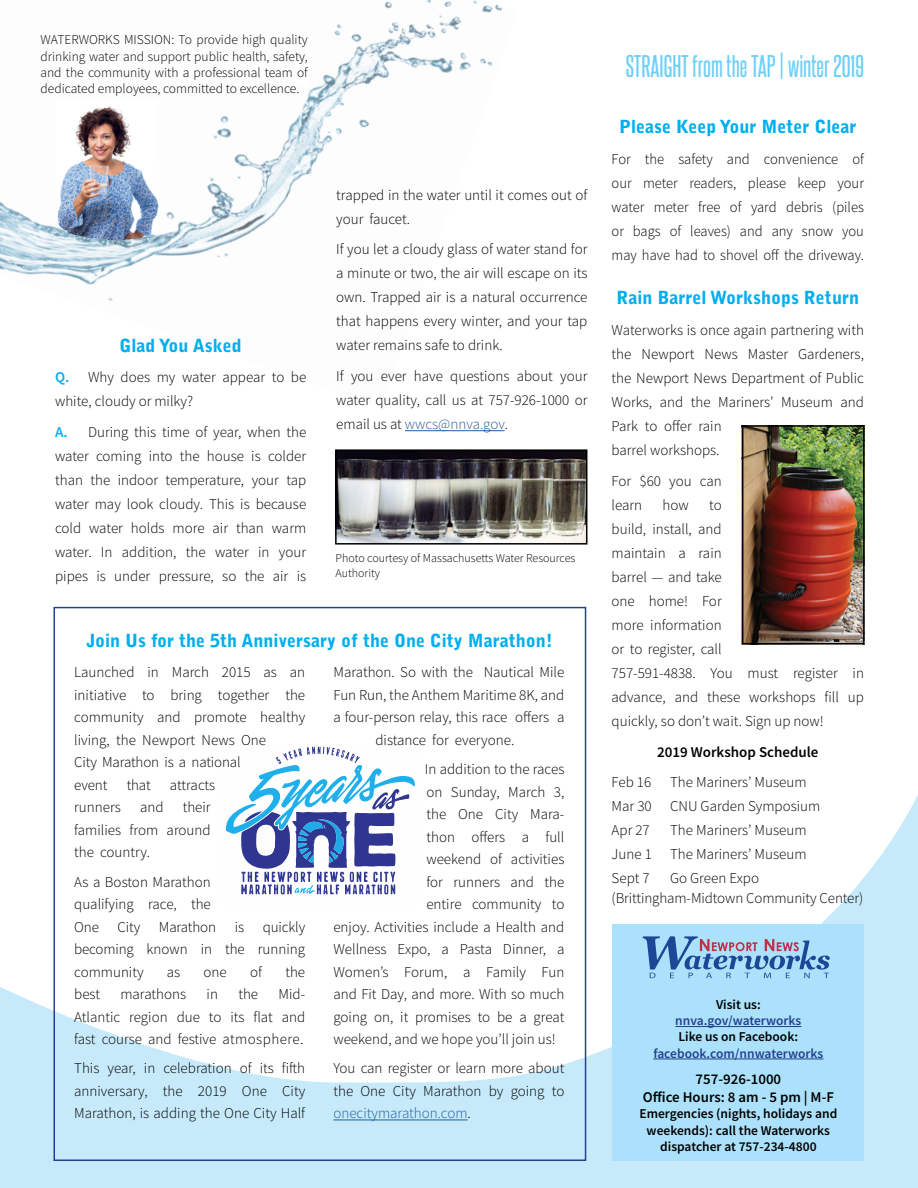
<style>
.page{position:relative;width:918px;height:1188px;background:#fff}
.page>*{position:absolute;margin:0;border:0;box-sizing:border-box;transform-origin:0 0}
.t1{font:27px "Steelfish Rg";color:#6dcff6}
.t2{font:900 18px "Bell Gothic Std";color:#00aeef}
.t3{font:300 15px/24px "Source Sans Pro";color:#000}
.t4{font:600 15px "Source Sans Pro";color:#000}
.t5{font:600 14.85px/17.9px "Source Sans Pro";color:#000;text-align:center}
.t6{font:300 13.5px/16.2px "Source Sans Pro";color:#000;text-align:justify}
.t7{font:600 13.5px/16.2px "Source Sans Pro";color:#000;text-align:center}
.t8{font:600 13.5px "Source Sans Pro";color:#25408f}
.t9{font:300 12px/14.4px "Source Sans Pro";color:#000}
.s1{font-weight:600;color:#00aeef}
.s2{color:#215e9e}
</style>
<div class="page">
<svg style="left:0;top:794px;width:918px;height:394px"></svg>
<div style="left:613px;top:924px;width:251px;height:237px;background:#abe1fa"></div>
<svg style="left:643px;top:936px;width:187px;height:42px"></svg>
<hr style="left:675px;top:1026px;width:126px;height:1px;background:#25408f">
<hr style="left:653px;top:1059px;width:170px;height:1px;background:#25408f">
<img style="left:0;top:0;width:503px;height:301px">
<div style="left:292px;top:69px;width:16px;height:16px;background:#fff"></div>
<img style="left:56px;top:99px;width:103px;height:142px">
<svg style="left:223px;top:746px;width:194px;height:160px"></svg>
<img style="left:338px;top:452px;width:246px;height:90px">
<div style="left:335px;top:449px;width:252px;height:96px;border:2px solid #000"></div>
<div style="left:54px;top:607px;width:532px;height:554px;border:2px solid #25408f"></div>
<hr style="left:333px;top:1120px;width:135px;height:1px;background:#215e9e">
<hr style="left:405px;top:430px;width:100px;height:1px;background:#215e9e">
<img style="left:745px;top:428px;width:117px;height:213px">
<div style="left:742px;top:425px;width:123px;height:219px;border:2px solid #000"></div>
<p class="t6" style="left:40px;top:32px;width:269px">WATERWORKS MISSION: To provide high quality drinking water and support public health, safety, and the community with a professional team of dedicated employees, committed to excellence.</p>
<p class="t2" style="left:120px;top:335px;width:124px">Glad You Asked</p>
<p class="t3" style="left:55px;top:365px;width:253px"><span class="s1">Q.</span> Why does my water appear to be white, cloudy or milky?</p>
<p class="t3" style="left:55px;top:420px;width:253px;text-align:justify"><span class="s1">A.</span> During this time of year, when the water coming into the house is colder than the indoor temperature, your tap water may look cloudy. This is because cold water holds more air than warm water. In addition, the water in your pipes is under pressure, so the air is</p>
<p class="t3" style="left:336px;top:183px;width:253px">trapped in the water until it comes out of your faucet.</p>
<p class="t3" style="left:336px;top:238px;width:253px;text-align:justify">If you let a cloudy glass of water stand for a minute or two, the air will escape on its own. Trapped air is a natural occurrence that happens every winter, and your tap water remains safe to drink.</p>
<p class="t3" style="left:336px;top:364px;width:253px;text-align:justify">If you ever have questions about your water quality, call us at 757-926-1000 or email us at <span class="s2">wwcs@nnva.gov</span>.</p>
<p class="t9" style="left:336px;top:551px;width:241px">Photo courtesy of Massachusetts Water Resources<br>Authority</p>
<p class="t2" style="left:87px;top:630px;width:468px">Join Us for the 5th Anniversary of the One City Marathon!</p>
<p class="t3" style="left:74px;top:661px;width:233px;line-height:22.5px">Launched in March 2015 as an initiative to bring together the community and promote healthy living, the Newport News One<br>City Marathon is a national<br>event</p>
<p class="t3" style="left:333px;top:661px;width:233px;line-height:22.5px;text-align:center">Marathon. So with the Nautical Mile Fun Run, the Anthem Maritime 8K, and a four-person relay, this race offers a distance for everyone.</p>
<p class="t3" style="left:425px;top:757px;width:141px">In addition to the races</p>
<p class="t3" style="left:426px;top:780px;width:139px">on Sunday, March 3,</p>
<p class="t3" style="left:426px;top:802px;width:139px">the One City Mara-</p>
<p class="t3" style="left:426px;top:825px;width:139px">thon offers a full</p>
<p class="t3" style="left:426px;top:847px;width:140px">weekend of activities</p>
<p class="t3" style="left:426px;top:870px;width:140px">for runners and the</p>
<p class="t3" style="left:426px;top:892px;width:139px">entire community to</p>
<p class="t3" style="left:333px;top:915px;width:232px">enjoy. Activities include a Health and</p>
<p class="t3" style="left:333px;top:937px;width:233px">Wellness Expo, a Pasta Dinner, a</p>
<p class="t3" style="left:333px;top:960px;width:233px">Women’s Forum, a Family Fun</p>
<p class="t3" style="left:333px;top:982px;width:233px">and Fit Day, and more. With so much</p>
<p class="t3" style="left:333px;top:1005px;width:232px">going on, it promises to be a great</p>
<p class="t3" style="left:333px;top:1027px;width:224px">weekend, and we hope you’ll join us!</p>
<p class="t3" style="left:333px;top:1057px;width:233px;line-height:22.5px;text-align:justify">You can register or learn more about the One City Marathon by going to <span class="s2">onecitymarathon.com</span>.</p>
<p class="t3" style="left:127px;top:773px;width:26px">that</p>
<p class="t3" style="left:170px;top:773px;width:47px">attracts</p>
<p class="t3" style="left:74px;top:796px;width:138px;line-height:22.5px;text-align:justify;text-indent:108px">their families from around the country.</p>
<p class="t3" style="left:74px;top:870px;width:232px;line-height:22.5px">As a Boston Marathon<br>qualifying race, the<br>One City Marathon is quickly becoming known in the running community</p>
<p class="t3" style="left:74px;top:795px;width:48px">runners</p>
<p class="t3" style="left:140px;top:795px;width:25px">and</p>
<p class="t3" style="left:167px;top:960px;width:15px">as</p>
<p class="t3" style="left:204px;top:960px;width:25px">one</p>
<p class="t3" style="left:250px;top:960px;width:13px">of</p>
<p class="t3" style="left:285px;top:960px;width:21px">the</p>
<p class="t3" style="left:74px;top:983px;width:232px;line-height:22.5px;text-align:justify;text-indent:204px">Mid-Atlantic region due to its flat and fast course and festive atmosphere.</p>
<p class="t3" style="left:74px;top:1057px;width:233px;line-height:22.5px;text-align:justify">This year, in celebration of its fifth anniversary, the 2019 One City Marathon, is adding the One City Half</p>
<p class="t3" style="left:74px;top:982px;width:27px">best</p>
<p class="t3" style="left:120px;top:982px;width:67px">marathons</p>
<p class="t3" style="left:207px;top:982px;width:13px">in</p>
<p class="t3" style="left:238px;top:982px;width:21px">the</p>
<h1 class="t1" style="left:626px;top:49px;width:240px">STRAIGHT from the TAP | winter 2019</h1>
<p class="t2" style="left:619px;top:116px;width:239px">Please Keep Your Meter Clear</p>
<p class="t3" style="left:612px;top:147px;width:254px;text-align:justify">For the safety and convenience of our meter readers, please keep your water meter free of yard debris (piles or bags of leaves) and any snow you may have had to shovel off the driveway.</p>
<p class="t2" style="left:617px;top:287px;width:244px">Rain Barrel Workshops Return</p>
<p class="t3" style="left:612px;top:318px;width:254px">Waterworks is once again partnering with the Newport News Master Gardeners, the Newport News Department of Public<br>Works, and the Mariners’ Museum and<br>Park to offer rain<br>barrel workshops.</p>
<p class="t3" style="left:612px;top:469px;width:112px">For $60 you can learn</p>
<p class="t3" style="left:663px;top:493px;width:28px">how</p>
<p class="t3" style="left:612px;top:493px;width:254px;text-indent:98px">to<br>build, install, and<br>maintain a rain<br>barrel — and take<br>one home! For<br>more information<br>or to register, call<br>757-591-4838. You must register in advance, and these workshops fill up quickly, so don’t wait. Sign up now!</p>
<p class="t4" style="left:657px;top:742px;width:163px">2019 Workshop Schedule</p>
<p class="t3" style="left:612px;top:770px;width:41px">Feb 16</p>
<p class="t3" style="left:612px;top:770px;width:210px;text-indent:58px">The Mariners’ Museum<br>Mar 30 CNU Garden Symposium<br>Apr 27</p>
<p class="t3" style="left:612px;top:818px;width:196px;text-align:justify;text-indent:58px">The Mariners’ Museum June 1 The Mariners’ Museum Sept 7</p>
<p class="t3" style="left:612px;top:869px;width:253px;line-height:19.5px;text-indent:58px">Go Green Expo (Brittingham-Midtown Community Center)</p>
<p class="t7" style="left:716px;top:996px;width:46px">Visit us:</p>
<p class="t8" style="left:675px;top:1012px;width:128px">nnva.gov/waterworks</p>
<p class="t7" style="left:679px;top:1029px;width:121px">Like us on Facebook:</p>
<p class="t8" style="left:653px;top:1044px;width:172px">facebook.com/nnwaterworks</p>
<p class="t5" style="left:643px;top:1070px;width:193px">757-926-1000<br>Office Hours: 8 am - 5 pm | M-F</p>
<p class="t7" style="left:640px;top:1106px;width:199px">Emergencies (nights, holidays and weekends): call the Waterworks dispatcher at 757-234-4800</p>
</div>
